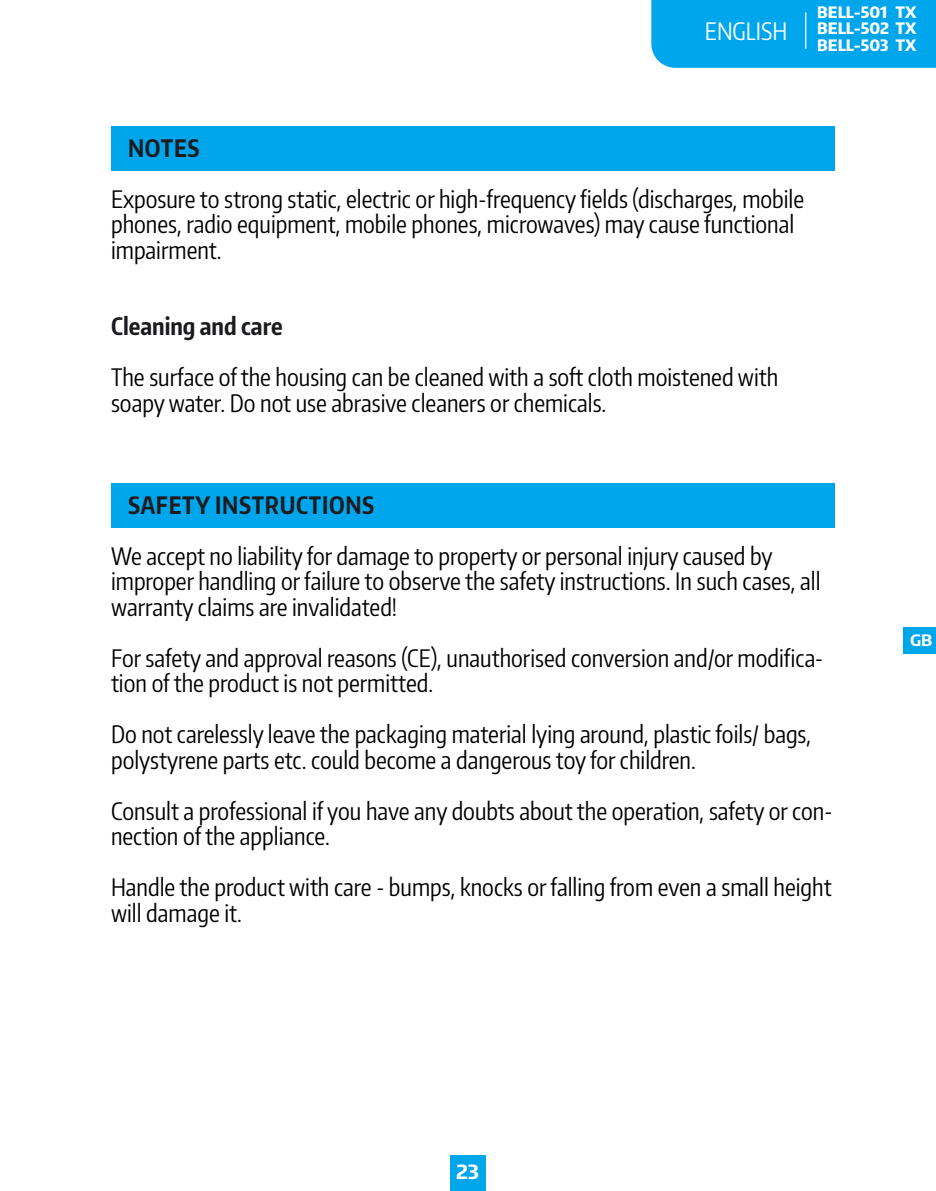
<style>
.page{position:relative;width:936px;height:1191px;background:#fff}
.page>*{position:absolute;margin:0;border:0;box-sizing:border-box;transform-origin:0 0}
.t1{font:24px/25.5px "Encode Sans Compressed";color:#000}
.t2{font:700 24px "Encode Sans Compressed";letter-spacing:.03em;color:#1b1b1f}
.t3{font:700 24px "Encode Sans Compressed";color:#1b1b1f}
.t4{font:24px "Encode Sans Compressed";color:#fff}
.t5{font:700 19.5px "Encode Sans Condensed";color:#fff;scale:1.14 1}
.t6{font:800 15.6px/16.2px "Encode Sans Compressed";color:#fff;text-align:justify;scale:1.14 1}
.t7{font:700 15.6px "Encode Sans Condensed";color:#fff;scale:1.14 1}
</style>
<div class="page">
<div style="left:651px;top:0;width:284px;height:68px;background:#00a6eb"></div>
<div style="left:903px;top:626px;width:32px;height:27px;background:#00a6eb"></div>
<div style="left:450px;top:1154px;width:36px;height:37px;background:#00a6eb"></div>
<hr style="left:805px;top:13px;width:1px;height:35px;background:#fff">
<div style="left:111px;top:126px;width:723px;height:44px;background:#00a6eb"></div>
<div style="left:111px;top:483px;width:723px;height:44px;background:#00a6eb"></div>
<p class="t4" style="left:704px;top:15px;width:84px">ENGLISH</p>
<p class="t6" style="left:817px;top:3px;width:88px">BELL-501 TX BELL-502 TX BELL-503 TX</p>
<p class="t2" style="left:128px;top:132px;width:73px">NOTES</p>
<p class="t1" style="left:111px;top:185px;width:694px">Exposure to strong static, electric or high-frequency fields (discharges, mobile phones, radio equipment, mobile phones, microwaves) may cause functional impairment.</p>
<p class="t3" style="left:111px;top:310px;width:173px">Cleaning and care</p>
<p class="t1" style="left:111px;top:364px;width:668px">The surface of the housing can be cleaned with a soft cloth moistened with soapy water. Do not use abrasive cleaners or chemicals.</p>
<p class="t2" style="left:128px;top:489px;width:248px">SAFETY INSTRUCTIONS</p>
<p class="t1" style="left:111px;top:542px;width:711px">We accept no liability for damage to property or personal injury caused by improper handling or failure to observe the safety instructions. In such cases, all warranty claims are invalidated!</p>
<p class="t1" style="left:111px;top:644px;width:713px">For safety and approval reasons (CE), unauthorised conversion and/or modifica&shy;tion of the product is not permitted.</p>
<p class="t1" style="left:111px;top:721px;width:701px">Do not carelessly leave the packaging material lying around, plastic foils/ bags, polystyrene parts etc. could become a dangerous toy for children.</p>
<p class="t1" style="left:111px;top:797px;width:722px">Consult a professional if you have any doubts about the operation, safety or con&shy;nection of the appliance.</p>
<p class="t1" style="left:111px;top:874px;width:722px">Handle the product with care - bumps, knocks or falling from even a small height will damage it.</p>
<p class="t7" style="left:909px;top:630px;width:21px">GB</p>
<p class="t5" style="left:456px;top:1158px;width:22px">23</p>
</div>
